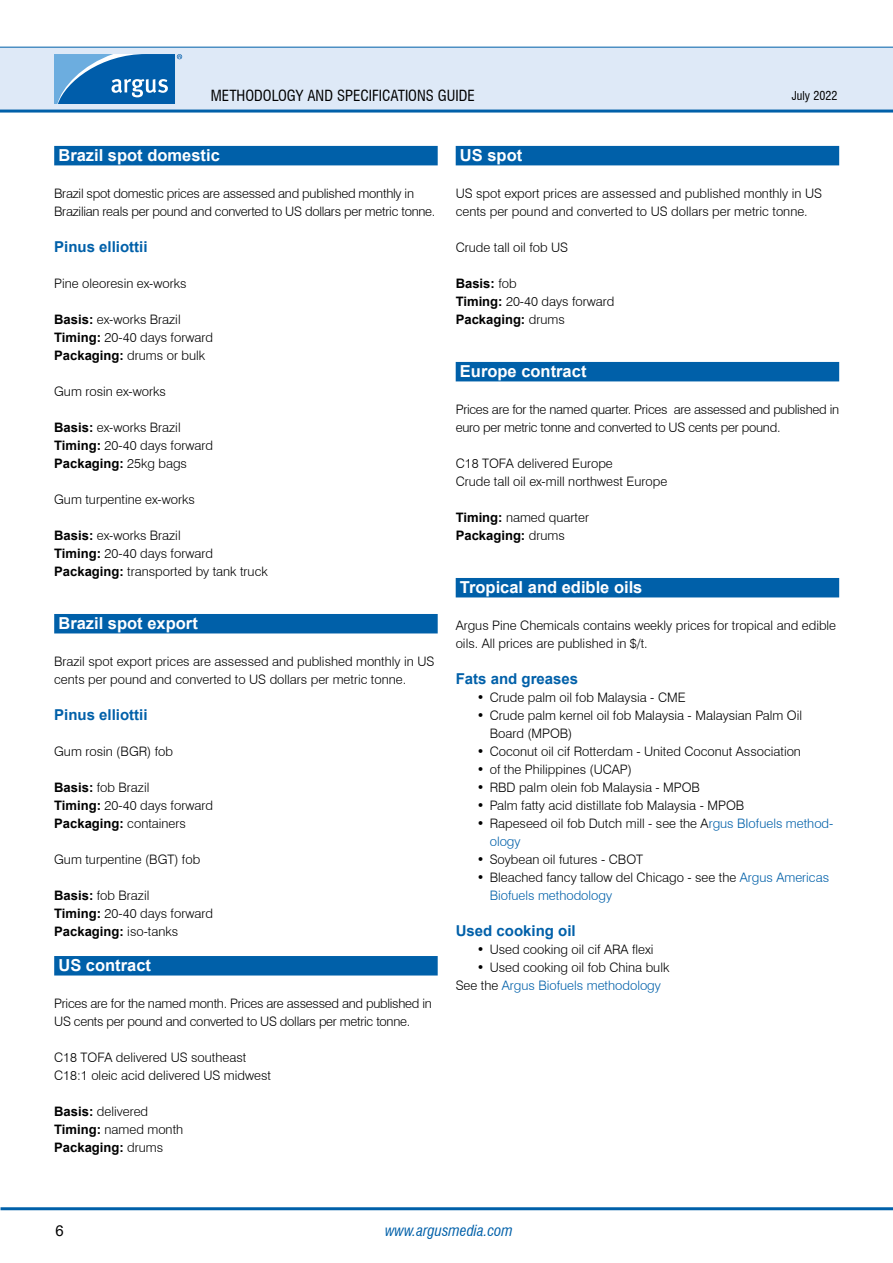
<style>
.page{position:relative;width:893px;height:1263px;background:#fff}
.page>*{position:absolute;margin:0;border:0;box-sizing:border-box;transform-origin:0 0}
.t1{font:700 16.5px "Arial";color:#fff}
.t2{font:700 15px "Arial";color:#0060a9}
.t3{font:condensed 15px "Swiss 721 BT";color:#000}
.t4{font:italic condensed 15px "Swiss 721 BT";color:#0060a9}
.t5{font:15px "Arial";color:#000}
.t6{font:300 13.05px/18px "Swiss 721 BT";color:#000}
.t7{font:300 13.05px/18px "Swiss 721 BT";letter-spacing:-.02em;color:#000}
.t8{font:700 13.05px "Arial";color:#000}
.t9{font:condensed 12px "Swiss 721 BT";color:#000}
.s1{font-family:"Arial";font-weight:700}
.s2{font-family:"Swiss 721 BT";font-weight:300}
.s3{color:#0060a9}
</style>
<div class="page">
<div style="left:0;top:47px;width:893px;height:64px;background:#dee9f7"></div>
<hr style="left:0;top:110px;width:893px;height:3px;background:#0060a9">
<hr style="left:0;top:47px;width:893px;height:1px;background:#0060a9">
<hr style="left:1px;top:1207px;width:892px;height:3px;background:#0060a9">
<svg style="left:54px;top:54px;width:128px;height:50px;background:#3883c0"></svg>
<div style="left:54px;top:146px;width:384px;height:19px;background:#0060a9"></div>
<div style="left:54px;top:614px;width:384px;height:19px;background:#0060a9"></div>
<div style="left:54px;top:956px;width:384px;height:19px;background:#0060a9"></div>
<div style="left:456px;top:146px;width:383px;height:19px;background:#0060a9"></div>
<div style="left:456px;top:362px;width:383px;height:19px;background:#0060a9"></div>
<div style="left:456px;top:578px;width:383px;height:19px;background:#0060a9"></div>
<p class="t3" style="left:211px;top:86px;width:265px">METHODOLOGY AND SPECIFICATIONS GUIDE</p>
<p class="t9" style="left:792px;top:88px;width:47px">JULY 2022</p>
<p class="t1" style="left:58px;top:144px;width:163px">Brazil spot domestic</p>
<p class="t7" style="left:54px;top:184px;width:383px">Brazil spot domestic prices are assessed and published monthly in<br>Brazilian reals per pound and converted to US dollars per metric tonne.</p>
<p class="t2" style="left:54px;top:236px;width:95px">Pinus elliottii</p>
<p class="t6" style="left:54px;top:274px;width:134px">Pine oleoresin ex-works</p>
<p class="t6" style="left:54px;top:310px;width:160px"><span class="s1">Basis:</span> ex-works Brazil<br><span class="s1">Timing:</span> 20-40 days forward<br><span class="s1">Packaging:</span> drums or bulk</p>
<p class="t6" style="left:54px;top:382px;width:113px">Gum rosin ex-works</p>
<p class="t6" style="left:54px;top:418px;width:160px"><span class="s1">Basis:</span> ex-works Brazil<br><span class="s1">Timing:</span> 20-40 days forward</p>
<p class="t8" style="left:54px;top:454px;width:134px">Packaging: <span class="s2">25kg bags</span></p>
<p class="t6" style="left:54px;top:490px;width:142px">Gum turpentine ex-works</p>
<p class="t6" style="left:54px;top:526px;width:215px"><span class="s1">Basis:</span> ex-works Brazil<br><span class="s1">Timing:</span> 20-40 days forward<br><span class="s1">Packaging:</span> transported by tank truck</p>
<p class="t1" style="left:58px;top:612px;width:141px">Brazil spot export</p>
<p class="t6" style="left:54px;top:652px;width:382px">Brazil spot export prices are assessed and published monthly in US cents per pound and converted to US dollars per metric tonne.</p>
<p class="t2" style="left:54px;top:704px;width:95px">Pinus elliottii</p>
<p class="t6" style="left:54px;top:742px;width:120px">Gum rosin (BGR) fob</p>
<p class="t6" style="left:54px;top:778px;width:160px"><span class="s1">Basis:</span> fob Brazil<br><span class="s1">Timing:</span> 20-40 days forward</p>
<p class="t8" style="left:54px;top:814px;width:133px">Packaging: <span class="s2">containers</span></p>
<p class="t6" style="left:54px;top:850px;width:148px">Gum turpentine (BGT) fob</p>
<p class="t6" style="left:54px;top:886px;width:160px"><span class="s1">Basis:</span> fob Brazil<br><span class="s1">Timing:</span> 20-40 days forward</p>
<p class="t8" style="left:54px;top:922px;width:126px">Packaging: <span class="s2">iso-tanks</span></p>
<p class="t1" style="left:58px;top:954px;width:94px">US contract</p>
<p class="t7" style="left:54px;top:994px;width:379px">Prices are for the named month. Prices are assessed and published in<br>US cents per pound and converted to US dollars per metric tonne.</p>
<p class="t6" style="left:54px;top:1048px;width:218px">C18 TOFA delivered US southeast<br>C18:1 oleic acid delivered US midwest</p>
<p class="t6" style="left:54px;top:1102px;width:131px"><span class="s1">Basis:</span> delivered<br><span class="s1">Timing:</span> named month</p>
<p class="t8" style="left:54px;top:1138px;width:111px">Packaging: <span class="s2">drums</span></p>
<p class="t1" style="left:460px;top:144px;width:64px">US spot</p>
<p class="t6" style="left:456px;top:184px;width:368px">US spot export prices are assessed and published monthly in US cents per pound and converted to US dollars per metric tonne.</p>
<p class="t6" style="left:456px;top:238px;width:114px">Crude tall oil fob US</p>
<p class="t8" style="left:456px;top:274px;width:62px">Basis: <span class="s2">fob</span></p>
<p class="t6" style="left:456px;top:292px;width:160px"><span class="s1">Timing:</span> 20-40 days forward</p>
<p class="t8" style="left:456px;top:310px;width:111px">Packaging: <span class="s2">drums</span></p>
<p class="t1" style="left:460px;top:360px;width:128px">Europe contract</p>
<p class="t7" style="left:456px;top:400px;width:385px">Prices are for the named quarter. Prices are assessed and published in euro per metric tonne and converted to US cents per pound.</p>
<p class="t6" style="left:456px;top:454px;width:213px">C18 TOFA delivered Europe<br>Crude tall oil ex-mill northwest Europe</p>
<p class="t6" style="left:456px;top:508px;width:135px"><span class="s1">Timing:</span> named quarter</p>
<p class="t8" style="left:456px;top:526px;width:111px">Packaging: <span class="s2">drums</span></p>
<p class="t1" style="left:460px;top:576px;width:184px">Tropical and edible oils</p>
<p class="t6" style="left:456px;top:616px;width:382px">Argus Pine Chemicals contains weekly prices for tropical and edible oils. All prices are published in $/t.</p>
<p class="t2" style="left:456px;top:668px;width:124px">Fats and greases</p>
<p class="t6" style="left:477px;top:688px;width:210px">• Crude palm oil fob Malaysia - CME</p>
<p class="t6" style="left:490px;top:706px;width:314px;text-indent:-13px">• Crude palm kernel oil fob Malaysia - Malaysian Palm Oil<br>Board (MPOB)</p>
<p class="t6" style="left:477px;top:742px;width:326px">• Coconut oil cif Rotterdam - United Coconut Association</p>
<p class="t6" style="left:477px;top:760px;width:156px">• of the Philippines (UCAP)</p>
<p class="t6" style="left:477px;top:778px;width:224px">• RBD palm olein fob Malaysia - MPOB</p>
<p class="t6" style="left:477px;top:796px;width:269px">• Palm fatty acid distillate fob Malaysia - MPOB</p>
<p class="t6" style="left:490px;top:814px;width:345px;text-indent:-13px">• Rapeseed oil fob Dutch mill - see the A<span class="s3">rgus BIofuels method&shy;ology</span></p>
<p class="t6" style="left:477px;top:850px;width:168px">• Soybean oil futures - CBOT</p>
<p class="t6" style="left:490px;top:868px;width:341px;text-indent:-13px">• Bleached fancy tallow del Chicago - see the <span class="s3">Argus Americas<br>Biofuels methodology</span></p>
<p class="t2" style="left:456px;top:920px;width:122px">Used cooking oil</p>
<p class="t6" style="left:477px;top:940px;width:178px">• Used cooking oil cif ARA flexi</p>
<p class="t6" style="left:456px;top:958px;width:215px;text-indent:21px">• Used cooking oil fob China bulk<br>See the <span class="s3">Argus Biofuels methodology</span></p>
<p class="t5" style="left:55px;top:1220px;width:10px">6</p>
<p class="t4" style="left:385px;top:1221px;width:129px">www.argusmedia.com</p>
</div>
